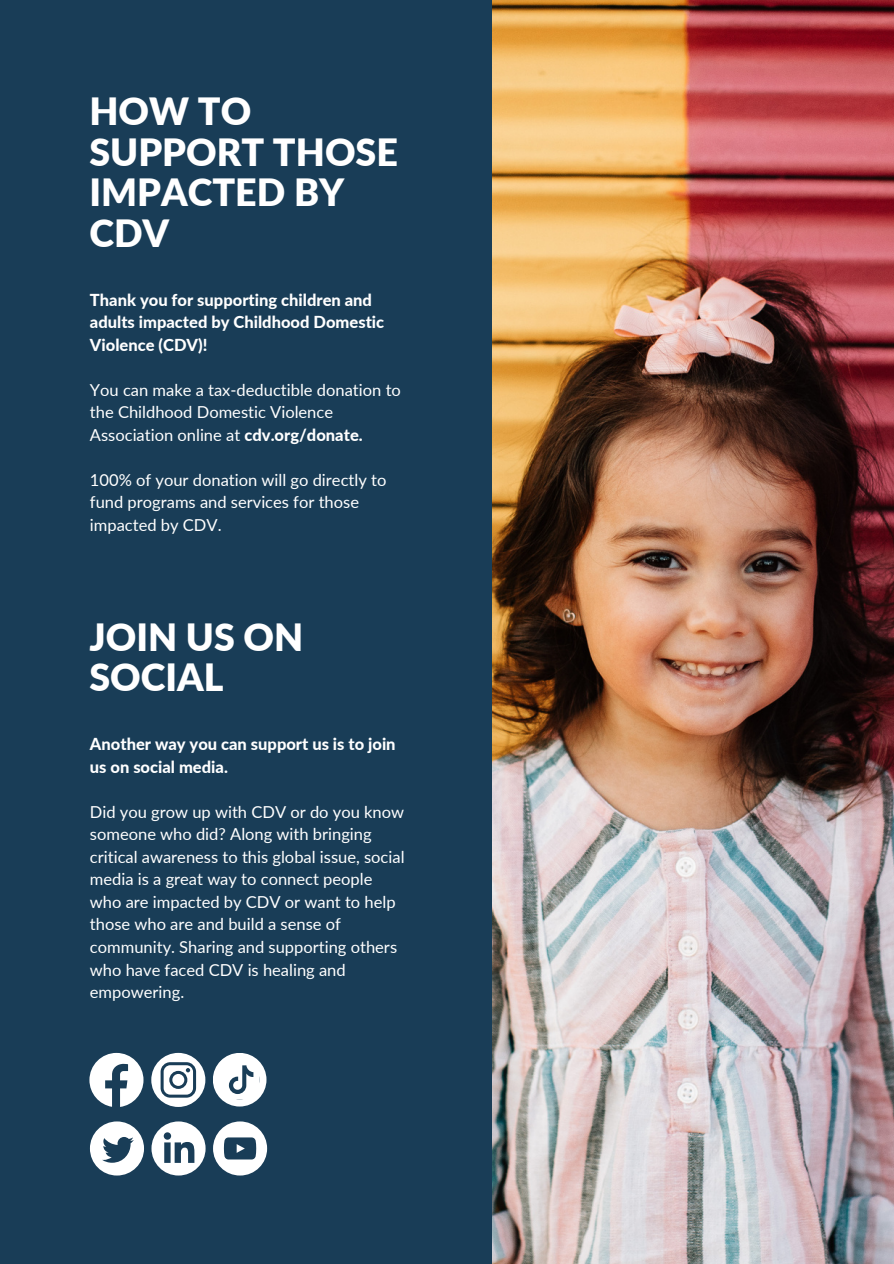
<style>
.page{position:relative;width:894px;height:1264px;background:#fff}
.page>*{position:absolute;margin:0;border:0;box-sizing:border-box;transform-origin:0 0}
.t1{font:900 37.5px/40.5px "Lato";color:#fff}
.t2{font:16.5px/22.5px "Lato";color:#fff}
.t3{font:800 16.5px/22.5px "Lato";color:#fff}
.s1{font-weight:800}
</style>
<div class="page">
<div style="left:0;top:0;width:893px;height:1263px;background:#193d57"></div>
<img style="left:492px;top:0;width:401px;height:1263px">
<svg style="left:89px;top:1052px;width:54px;height:54px"></svg>
<svg style="left:151px;top:1052px;width:54px;height:54px"></svg>
<div style="left:213px;top:1052px;width:53px;height:54px;background:#fff;border-radius:50%"></div>
<svg style="left:220px;top:1059px;width:39px;height:40px"></svg>
<svg style="left:90px;top:1121px;width:54px;height:54px"></svg>
<svg style="left:151px;top:1121px;width:54px;height:54px"></svg>
<svg style="left:213px;top:1121px;width:54px;height:54px"></svg>
<p class="t1" style="left:89px;top:90px;width:310px">HOW TO<br>SUPPORT THOSE<br>IMPACTED BY<br>CDV</p>
<p class="t3" style="left:90px;top:288px;width:296px">Thank you for supporting children and adults impacted by Childhood Domestic<br>Violence (CDV)!</p>
<p class="t2" style="left:90px;top:378px;width:312px">You can make a tax-deductible donation to the Childhood Domestic Violence<br>Association online at <span class="s1">cdv.org/donate.</span></p>
<p class="t2" style="left:90px;top:468px;width:298px">100% of your donation will go directly to fund programs and services for those impacted by CDV.</p>
<p class="t1" style="left:89px;top:616px;width:215px">JOIN US ON<br>SOCIAL</p>
<p class="t3" style="left:90px;top:732px;width:307px">Another way you can support us is to join us on social media.</p>
<p class="t2" style="left:90px;top:800px;width:316px">Did you grow up with CDV or do you know someone who did? Along with bringing critical awareness to this global issue, social media is a great way to connect people who are impacted by CDV or want to help those who are and build a sense of community. Sharing and supporting others who have faced CDV is healing and empowering.</p>
</div>
